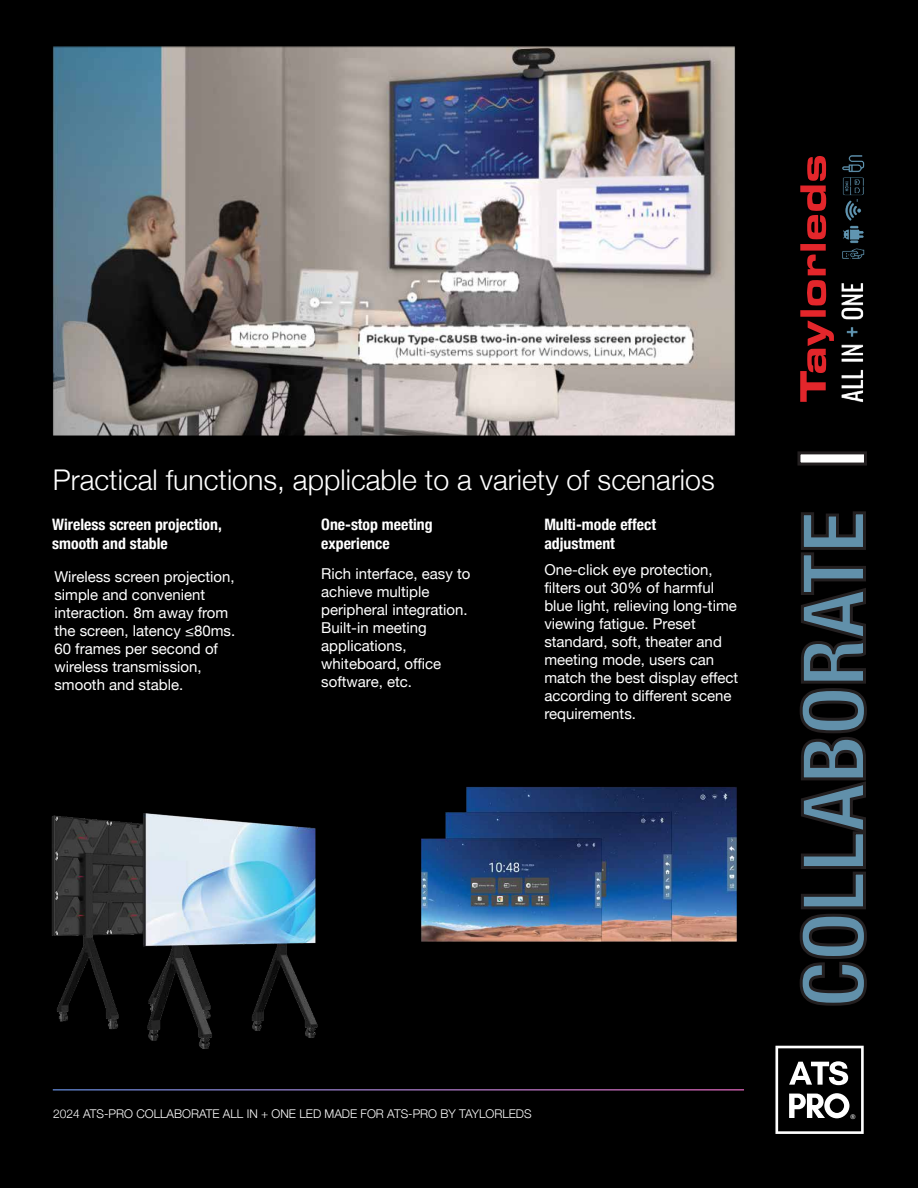
<style>
.page{position:relative;width:918px;height:1188px;background:#000}
.page>*{position:absolute;margin:0;border:0;box-sizing:border-box;transform-origin:0 0}
.t1{font:700 condensed 87px "Helvetica Neue";color:#6190aa}
.t2{font:300 28.5px "Helvetica Neue";color:#fff}
.t3{font:700 condensed 15.75px/18.9px "Helvetica Neue";color:#fff}
.t4{font:15px/18px "Helvetica Neue";color:#fff}
.t5{font:300 12px "Helvetica Neue";color:#fff}
.t6{font:10.65px "Avenir Next";color:#fff}
.s1{font-size:90px;color:#fff}
</style>
<div class="page">
<svg style="left:775px;top:1046px;width:89px;height:88px"></svg>
<hr style="left:53px;top:1089px;width:691px;height:2px;background:#fff">
<img style="left:51px;top:813px;width:267px;height:236px">
<img style="left:421px;top:786px;width:316px;height:156px">
<img style="left:53px;top:47px;width:682px;height:389px">
<svg style="left:799px;top:511px;width:68px;height:495px"></svg>
<div style="left:797px;top:451px;width:70px;height:15px;border:3px solid #231f20"></div>
<svg style="left:800px;top:156px;width:29px;height:246px"></svg>
<img style="left:829px;top:156px;width:36px;height:247px">
<h2 class="t2" style="left:53px;top:457px;width:664px">Practical functions, applicable to a variety of scenarios</h2>
<p class="t3" style="left:52px;top:513px;width:171px">Wireless screen projection, smooth and stable</p>
<p class="t4" style="left:54px;top:569px;width:182px">Wireless screen projection, simple and convenient interaction. 8m away from the screen, latency ≤80ms.<br>60 frames per second of wireless transmission, smooth and stable.</p>
<p class="t3" style="left:321px;top:513px;width:113px">One-stop meeting experience</p>
<p class="t4" style="left:321px;top:565px;width:151px">Rich interface, easy to achieve multiple peripheral integration.<br>Built-in meeting applications, whiteboard, office software, etc.</p>
<p class="t3" style="left:544px;top:513px;width:113px">Multi-mode effect adjustment</p>
<p class="t4" style="left:544px;top:562px;width:195px">One-click eye protection, filters out 30% of harmful blue light, relieving long-time viewing fatigue. Preset standard, soft, theater and meeting mode, users can match the best display effect according to different scene requirements.</p>
<p class="t5" style="left:53px;top:1104px;width:480px">2024 ATS-PRO COLLABORATE ALL IN + ONE LED MADE FOR ATS-PRO BY TAYLORLEDS</p>
<h1 class="t1" style="left:761px;top:1007px;width:560px;rotate:-90deg">COLLABORATE <span class="s1">|</span></h1>
<p class="t6" style="left:850px;top:1109px;width:8px">®</p>
</div>
